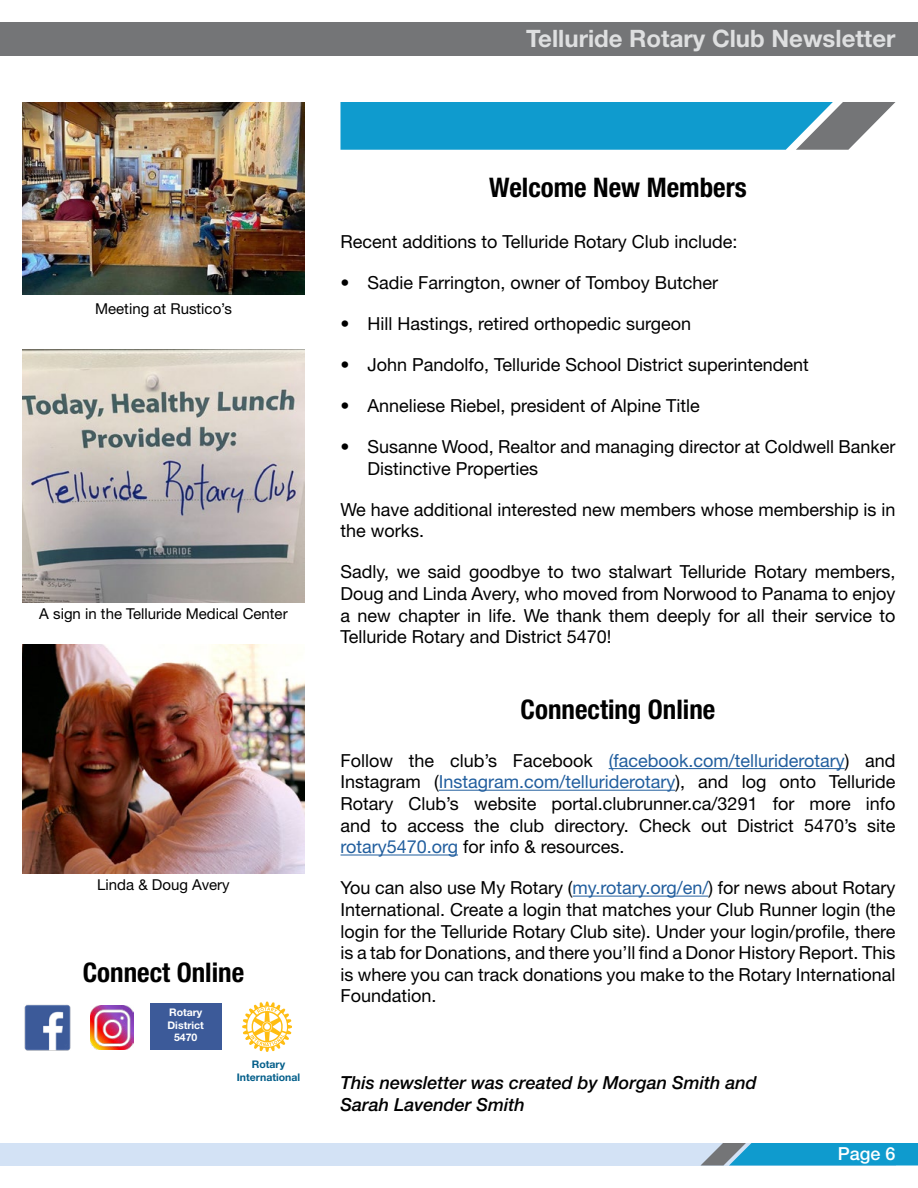
<style>
.page{position:relative;width:918px;height:1188px;background:#fff}
.page>*{position:absolute;margin:0;border:0;box-sizing:border-box;transform-origin:0 0}
.t1{font:700 condensed 27px "Helvetica Neue LT Std";color:#000}
.t2{font:700 24px "Helvetica Neue LT Std";color:#dedfe0}
.t3{font:18px/21.6px "Helvetica Neue LT Std";color:#000;text-align:justify}
.t4{font:italic 500 18px/21.6px "Helvetica Neue LT Std";color:#000}
.t5{font:500 18px "Helvetica Neue LT Std";color:#fff}
.t6{font:15px "Helvetica Neue LT Std";color:#000}
.t7{font:700 10.5px/12.6px "Helvetica Neue LT Std";color:#035e8a;text-align:center}
.t8{font:700 10.5px/12.6px "Helvetica Neue LT Std";color:#fff;text-align:center}
.s1{color:#215e9e}
</style>
<div class="page">
<div style="left:0;top:1143px;width:896px;height:23px;background:#d3e2f5"></div>
<svg style="left:700px;top:1143px;width:218px;height:23px;background:#2c9ec8"></svg>
<div style="left:0;top:22px;width:918px;height:34px;background:#747577"></div>
<img style="left:22px;top:349px;width:282px;height:254px">
<img style="left:22px;top:102px;width:282px;height:193px">
<svg style="left:340px;top:102px;width:556px;height:48px;background:#289ec9"></svg>
<hr style="left:609px;top:768px;width:236px;height:1px;background:#215e9e">
<hr style="left:439px;top:790px;width:236px;height:1px;background:#215e9e">
<hr style="left:340px;top:855px;width:118px;height:1px;background:#215e9e">
<hr style="left:573px;top:896px;width:135px;height:1px;background:#215e9e">
<img style="left:24px;top:1004px;width:47px;height:47px">
<img style="left:90px;top:1006px;width:44px;height:43px">
<div style="left:150px;top:1003px;width:72px;height:46px;background:#3c5a99"></div>
<svg style="left:242px;top:1002px;width:50px;height:50px"></svg>
<img style="left:22px;top:644px;width:282px;height:230px">
<h2 class="t2" style="left:526px;top:24px;width:371px">Telluride Rotary Club Newsletter</h2>
<p class="t6" style="left:95px;top:299px;width:138px">Meeting at Rustico’s</p>
<p class="t6" style="left:39px;top:605px;width:250px">A sign in the Telluride Medical Center</p>
<p class="t6" style="left:97px;top:875px;width:134px">Linda &amp; Doug Avery</p>
<h1 class="t1" style="left:83px;top:956px;width:163px">Connect Online</h1>
<p class="t8" style="left:168px;top:1006px;width:38px">Rotary<br>District<br>5470</p>
<p class="t7" style="left:237px;top:1058px;width:65px">Rotary<br>International</p>
<h1 class="t1" style="left:489px;top:171px;width:259px">Welcome New Members</h1>
<p class="t3" style="left:340px;top:230px;width:399px">Recent additions to Telluride Rotary Club include:</p>
<p class="t3" style="left:340px;top:271px;width:379px">• Sadie Farrington, owner of Tomboy Butcher</p>
<p class="t3" style="left:340px;top:312px;width:352px">• Hill Hastings, retired orthopedic surgeon</p>
<p class="t3" style="left:340px;top:353px;width:470px">• John Pandolfo, Telluride School District superintendent</p>
<p class="t3" style="left:340px;top:395px;width:361px">• Anneliese Riebel, president of Alpine Title</p>
<p class="t3" style="left:368px;top:436px;width:529px;text-indent:-27px">• Susanne Wood, Realtor and managing director at Coldwell Banker<br>Distinctive Properties</p>
<p class="t3" style="left:340px;top:498px;width:556px">We have additional interested new members whose membership is in the works.</p>
<p class="t3" style="left:340px;top:561px;width:557px">Sadly, we said goodbye to two stalwart Telluride Rotary members, Doug and Linda Avery, who moved from Norwood to Panama to enjoy a new chapter in life. We thank them deeply for all their service to Telluride Rotary and District 5470!</p>
<h1 class="t1" style="left:521px;top:693px;width:196px">Connecting Online</h1>
<p class="t3" style="left:340px;top:749px;width:557px">Follow the club’s Facebook <span class="s1">(facebook.com/telluriderotary</span>) and Instagram (<span class="s1">Instagram.com/telluriderotary</span>), and log onto Telluride Rotary Club’s website portal.clubrunner.ca/3291 for more info and to access the club directory. Check out District 5470’s site <span class="s1">rotary5470.org</span> for info &amp; resources.</p>
<p class="t3" style="left:340px;top:877px;width:557px">You can also use My Rotary (<span class="s1">my.rotary.org/en/</span>) for news about Rotary International. Create a login that matches your Club Runner login (the login for the Telluride Rotary Club site). Under your login/profile, there is a tab for Donations, and there you’ll find a Donor History Report. This is where you can track donations you make to the Rotary International Foundation.</p>
<p class="t4" style="left:340px;top:1072px;width:418px">This newsletter was created by Morgan Smith and<br>Sarah Lavender Smith</p>
<p class="t5" style="left:838px;top:1143px;width:59px">Page 6</p>
</div>
